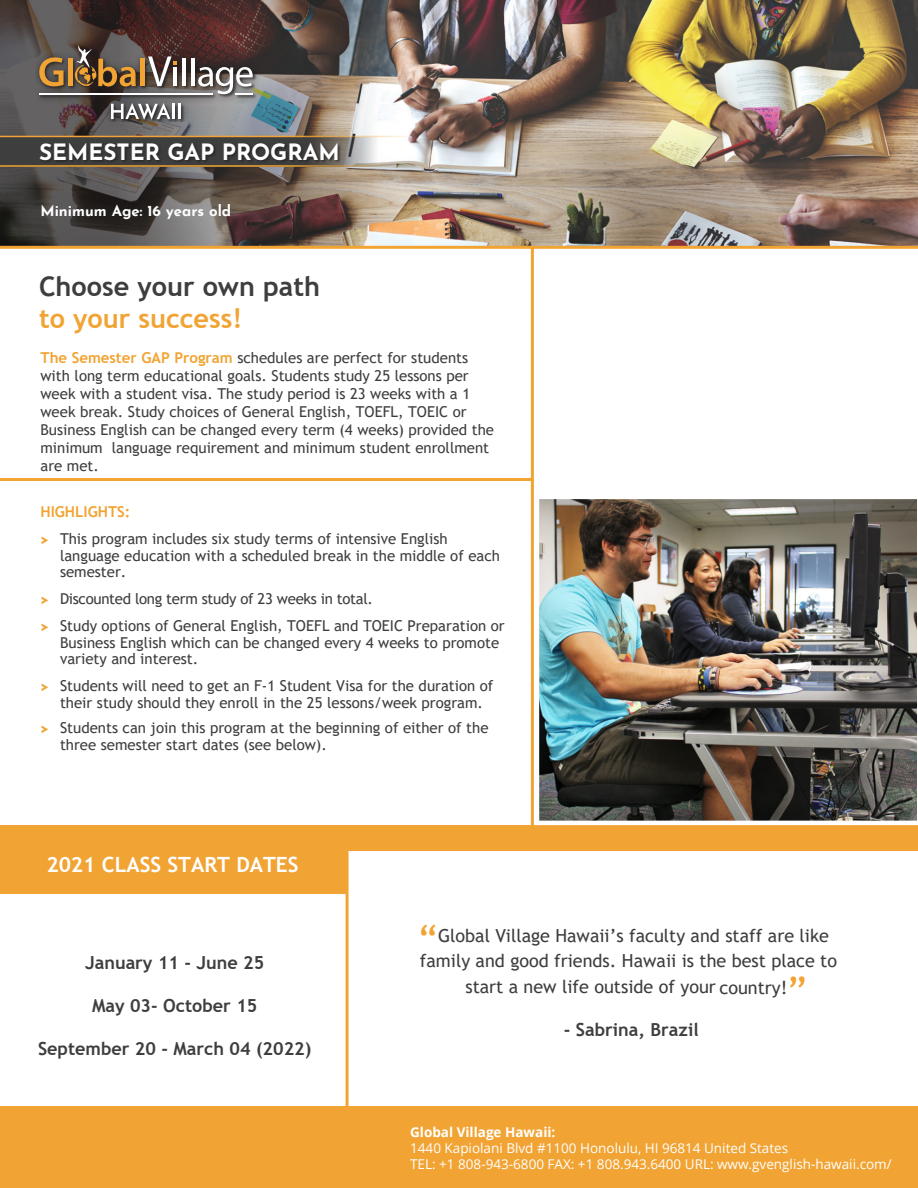
<style>
.page{position:relative;width:918px;height:1188px;background:#fff}
.page>*{position:absolute;margin:0;border:0;box-sizing:border-box;transform-origin:0 0}
.t1{font:700 27px/32.4px "Trebuchet MS";color:#3e3e3f}
.t2{font:700 22.5px "Josefin Sans";color:#fff}
.t3{font:700 21px "Trebuchet MS";color:#fff}
.t4{font:18px "Trebuchet MS";color:#3e3e3f}
.t5{font:700 18px "Trebuchet MS";color:#3e3e3f}
.t6{font:15px/18px "Trebuchet MS";color:#3e3e3f}
.t7{font:700 15px "Josefin Sans";color:#fff}
.t8{font:700 15px "Trebuchet MS";color:#f1a433}
.t9{font:13.5px/16.2px "Open Sans";color:#fff}
.t10{font:700 13.5px "Open Sans";color:#fff}
.s1{color:#f1a433}
.s2{font-weight:700;color:#f1a433}
.s3{font-family:"Josefin Sans";font-weight:700;color:#f1a433}
.s4{font-size:37.5px;color:#f1a433}
</style>
<div class="page">
<img style="left:781px;top:0;width:137px;height:246px">
<img style="left:0;top:0;width:781px;height:246px">
<div style="left:0;top:1106px;width:918px;height:82px;background:#f1a433"></div>
<hr style="left:346px;top:838px;width:3px;height:268px;background:#f1a433">
<div style="left:0;top:825px;width:918px;height:26px;background:#f1a433"></div>
<div style="left:0;top:851px;width:347px;height:43px;background:#f1a433"></div>
<hr style="left:531px;top:246px;width:3px;height:579px;background:#f1a433">
<svg style="left:0;top:137px;width:386px;height:28px;background:#6d6b69"></svg>
<div style="left:39px;top:141px;width:303px;height:23px;background:#231f20;opacity:.75"></div>
<hr style="left:0;top:136px;width:454px;height:1px;background:#f1a433">
<hr style="left:0;top:165px;width:454px;height:2px;background:#f1a433">
<hr style="left:0;top:478px;width:534px;height:3px;background:#f1a433">
<hr style="left:0;top:246px;width:918px;height:3px;background:#f1a433">
<img style="left:539px;top:499px;width:378px;height:322px">
<div style="left:39px;top:45px;width:218px;height:78px;background:#231f20;opacity:.75"></div>
<div style="left:36px;top:40px;width:225px;height:81px;background:#231f20;opacity:.75"></div>
<hr style="left:39px;top:93px;width:173px;height:2px;background:#fff">
<hr style="left:182px;top:59px;width:4px;height:27px;background:#fff">
<hr style="left:191px;top:59px;width:4px;height:27px;background:#fff">
<svg style="left:198px;top:67px;width:55px;height:28px"></svg>
<svg style="left:148px;top:56px;width:29px;height:30px"></svg>
<svg style="left:39px;top:57px;width:25px;height:29px"></svg>
<div style="left:68px;top:59px;width:5px;height:27px;background:#f1a433"></div>
<svg style="left:74px;top:45px;width:62px;height:42px;background:#776043"></svg>
<div style="left:140px;top:59px;width:5px;height:27px;background:#f1a433"></div>
<svg style="left:111px;top:103px;width:59px;height:17px"></svg>
<hr style="left:172px;top:104px;width:3px;height:15px;background:#fff">
<hr style="left:178px;top:104px;width:3px;height:15px;background:#fff">
<p class="t2" style="left:39px;top:132px;width:302px">SEMESTER GAP PROGRAM</p>
<p class="t7" style="left:40px;top:198px;width:192px">Minimum Age: 16 years old</p>
<p class="t1" style="left:39px;top:270px;width:283px">Choose your own path <span class="s1">to your success!</span></p>
<p class="t6" style="left:40px;top:349px;width:455px"><span class="s2">The Semester GAP Program</span> schedules are perfect for students with long term educational goals. Students study 25 lessons per week with a student visa. The study period is 23 weeks with a 1 week break. Study choices of General English, TOEFL, TOEIC or Business English can be changed every term (4 weeks) provided the minimum language requirement and minimum student enrollment are met.</p>
<p class="t8" style="left:40px;top:503px;width:91px">HIGHLIGHTS:</p>
<p class="t6" style="left:60px;top:531px;width:442px;line-height:16.5px;text-indent:-20px"><span class="s3">&gt;</span> This program includes six study terms of intensive English language education with a scheduled break in the middle of each semester.</p>
<p class="t6" style="left:40px;top:586px;width:466px;line-height:27px"><span class="s3">&gt;</span> Discounted long term study of 23 weeks in total.<br><span class="s3">&gt;</span> Study options of General English, TOEFL and TOEIC Preparation or</p>
<p class="t6" style="left:60px;top:634px;width:441px;line-height:16.5px">Business English which can be changed every 4 weeks to promote variety and interest.</p>
<p class="t6" style="left:60px;top:678px;width:435px;line-height:16.5px;text-indent:-20px"><span class="s3">&gt;</span> Students will need to get an F-1 Student Visa for the duration of their study should they enroll in the 25 lessons/week program.</p>
<p class="t6" style="left:60px;top:720px;width:430px;line-height:16.5px;text-indent:-20px"><span class="s3">&gt;</span> Students can join this program at the beginning of either of the three semester start dates (see below).</p>
<p class="t3" style="left:46px;top:851px;width:254px">2021 CLASS START DATES</p>
<p class="t5" style="left:85px;top:951px;width:181px">January 11 - June 25</p>
<p class="t5" style="left:92px;top:995px;width:167px">May 03- October 15</p>
<p class="t5" style="left:38px;top:1038px;width:275px">September 20 - March 04 (2022)</p>
<p class="t4" style="left:418px;top:924px;width:412px"><span class="s4">“</span>Global Village Hawaii’s faculty and staff are like</p>
<p class="t4" style="left:420px;top:950px;width:419px">family and good friends. Hawaii is the best place to</p>
<p class="t4" style="left:465px;top:975px;width:343px">start a new life outside of your country!<span class="s4">”</span></p>
<p class="t5" style="left:564px;top:1018px;width:136px">- Sabrina, Brazil</p>
<p class="t10" style="left:410px;top:1122px;width:147px">Global Village Hawaii:</p>
<p class="t9" style="left:410px;top:1139px;width:483px">1440 Kapiolani Blvd #1100 Honolulu, HI 96814 United States<br>TEL: +1 808-943-6800 FAX: +1 808.943.6400 URL: www.gvenglish-hawaii.com/</p>
</div>
